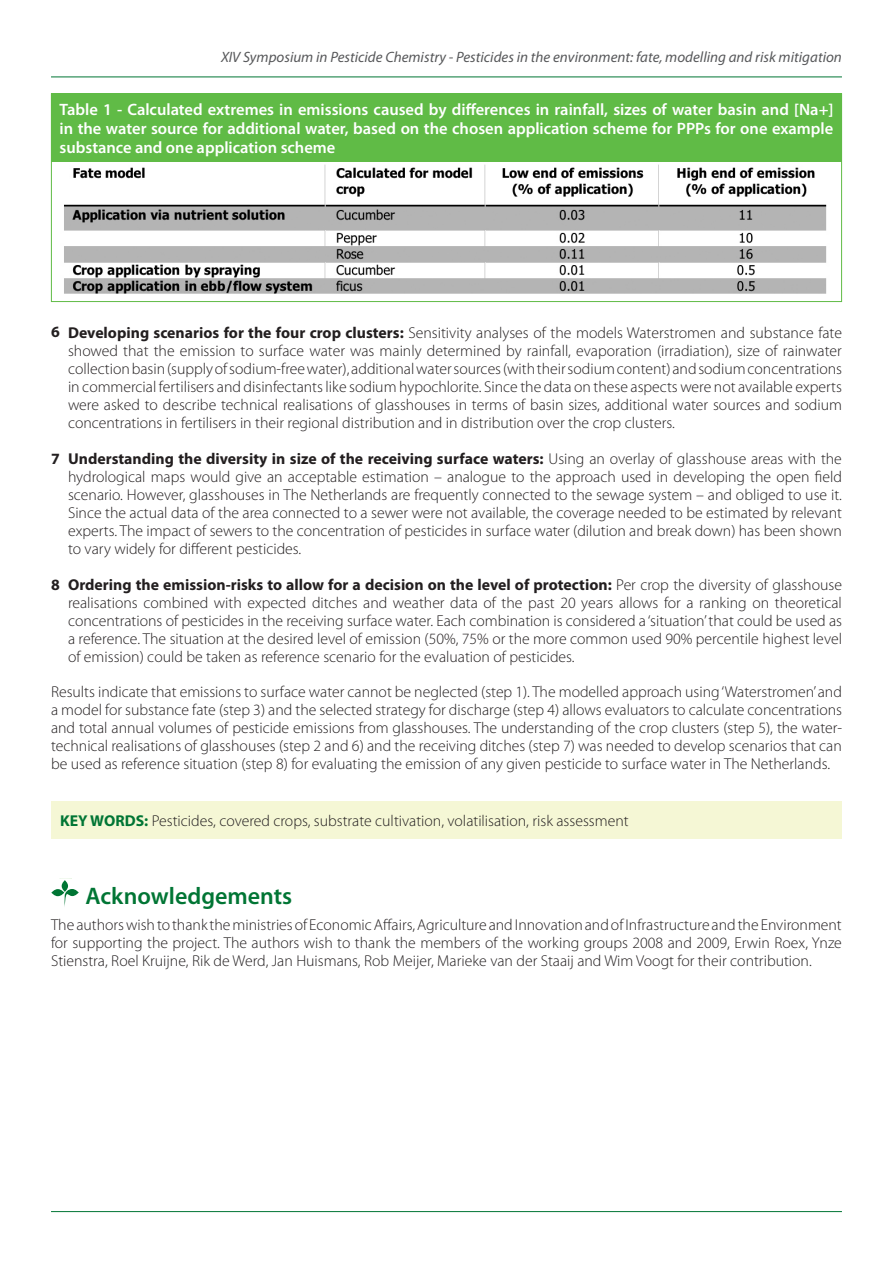
<style>
.page{position:relative;width:893px;height:1263px;background:#fff}
.page>*{position:absolute;margin:0;border:0;box-sizing:border-box;transform-origin:0 0}
.t1{font:600 24px "Myriad Pro";color:#007534}
.t2{font:600 16.5px/18.8px "Myriad Pro";color:#fff;text-align:justify}
.t3{font:300 15.75px/18px "Myriad Pro";color:#231f20;text-align:justify}
.t4{font:700 15.75px "Myriad Pro";color:#231f20}
.t5{font:italic 15px "Myriad Pro";color:#57585a}
.s1{font-weight:700}
.s2{font-weight:700;color:#007534}
</style>
<div class="page">
<hr style="left:51px;top:77px;width:791px;height:1px;background:#007534">
<hr style="left:51px;top:1211px;width:791px;height:1px;background:#007534">
<svg style="left:51px;top:880px;width:28px;height:27px"></svg>
<img style="left:64px;top:164px;width:763px;height:130px">
<div style="left:51px;top:94px;width:791px;height:68px;background:#60bb46"></div>
<div style="left:51px;top:801px;width:791px;height:37px;background:#f5f7d5"></div>
<p class="t5" style="left:221px;top:49px;width:622px">XIV Symposium in Pesticide Chemistry - Pesticides in the environment: fate, modelling and risk mitigation</p>
<p class="t2" style="left:60px;top:100px;width:775px">Table 1 - Calculated extremes in emissions caused by differences in rainfall, sizes of water basin and [Na+] in the water source for additional water, based on the chosen application scheme for PPPs for one example substance and one application scheme</p>
<p class="t4" style="left:51px;top:323px;width:10px">6</p>
<p class="t3" style="left:68px;top:324px;width:775px"><span class="s1">Developing scenarios for the four crop clusters:</span> Sensitivity analyses of the models Waterstromen and substance fate showed that the emission to surface water was mainly determined by rainfall, evaporation (irradiation), size of rainwater collection basin (supply of sodium-free water), additional water sources (with their sodium content) and sodium concentrations in commercial fertilisers and disinfectants like sodium hypochlorite. Since the data on these aspects were not available experts were asked to describe technical realisations of glasshouses in terms of basin sizes, additional water sources and sodium concentrations in fertilisers in their regional distribution and in distribution over the crop clusters.</p>
<p class="t3" style="left:68px;top:450px;width:775px"><span class="s1">Understanding the diversity in size of the receiving surface waters:</span> Using an overlay of glasshouse areas with the hydrological maps would give an acceptable estimation – analogue to the approach used in developing the open field scenario. However, glasshouses in The Netherlands are frequently connected to the sewage system – and obliged to use it.<br>Since the actual data of the area connected to a sewer were not available, the coverage needed to be estimated by relevant experts. The impact of sewers to the concentration of pesticides in surface water (dilution and break down) has been shown to vary widely for different pesticides.</p>
<p class="t3" style="left:68px;top:576px;width:775px"><span class="s1">Ordering the emission-risks to allow for a decision on the level of protection:</span> Per crop the diversity of glasshouse realisations combined with expected ditches and weather data of the past 20 years allows for a ranking on theoretical concentrations of pesticides in the receiving surface water. Each combination is considered a ‘situation’ that could be used as a reference. The situation at the desired level of emission (50%, 75% or the more common used 90% percentile highest level of emission) could be taken as reference scenario for the evaluation of pesticides.</p>
<p class="t4" style="left:51px;top:450px;width:10px">7</p>
<p class="t4" style="left:51px;top:576px;width:10px">8</p>
<p class="t3" style="left:51px;top:683px;width:792px">Results indicate that emissions to surface water cannot be neglected (step 1). The modelled approach using ‘Waterstromen’ and a model for substance fate (step 3) and the selected strategy for discharge (step 4) allows evaluators to calculate concentrations and total annual volumes of pesticide emissions from glasshouses. The understanding of the crop clusters (step 5), the water&shy;technical realisations of glasshouses (step 2 and 6) and the receiving ditches (step 7) was needed to develop scenarios that can be used as reference situation (step 8) for evaluating the emission of any given pesticide to surface water in The Netherlands.</p>
<p class="t3" style="left:60px;top:812px;width:570px"><span class="s2">KEY WORDS:</span> Pesticides, covered crops, substrate cultivation, volatilisation, risk assessment</p>
<p class="t1" style="left:86px;top:882px;width:208px">Acknowledgements</p>
<p class="t3" style="left:51px;top:916px;width:792px">The authors wish to thank the ministries of Economic Affairs, Agriculture and Innovation and of Infrastructure and the Environment for supporting the project. The authors wish to thank the members of the working groups 2008 and 2009, Erwin Roex, Ynze Stienstra, Roel Kruijne, Rik de Werd, Jan Huismans, Rob Meijer, Marieke van der Staaij and Wim Voogt for their contribution.</p>
</div>
